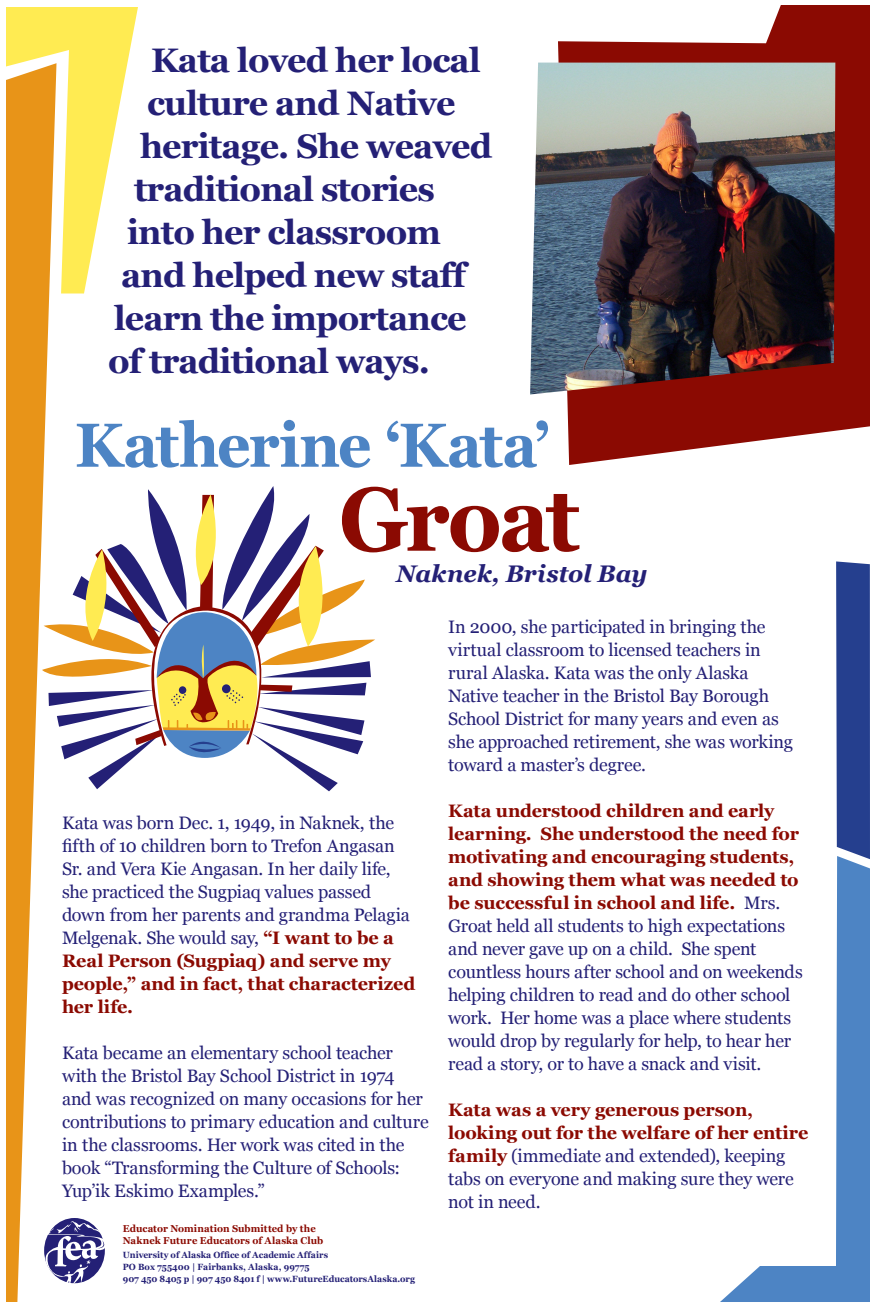
<style>
.page{position:relative;width:876px;height:1308px;background:#fff}
.page>*{position:absolute;margin:0;border:0;box-sizing:border-box;transform-origin:0 0}
.t1{font:700 90px "Georgia";letter-spacing:-.035em;color:#8b0a02;scale:.95 1}
.t2{font:700 62px "Georgia";letter-spacing:-.01em;color:#4d84c4;scale:.95 1}
.t3{font:700 34px "Georgia";letter-spacing:-.025em;color:#242076}
.t4{font:italic 700 24px "Georgia";letter-spacing:-.005em;color:#242076}
.t5{font:18px/23px "Georgia";letter-spacing:-.01em;color:#242076}
.t6{font:700 10px/12px "Georgia";color:#8b0a02;scale:.95 1}
.t7{font:700 9px "Georgia";letter-spacing:.005em;color:#242076;scale:.95 1}
.s1{font-weight:700;color:#8b0a02}
</style>
<div class="page">
<svg style="left:558px;top:5px;width:312px;height:460px;fill:#8b0a02"></svg>
<svg style="left:6px;top:294px;width:44px;height:1008px;fill:#e89418"></svg>
<svg style="left:720px;top:859px;width:150px;height:443px"></svg>
<svg style="left:836px;top:561px;width:34px;height:298px;background:#304994"></svg>
<img style="left:530px;top:63px;width:305px;height:331px">
<svg style="left:6px;top:7px;width:132px;height:287px"></svg>
<svg style="left:40px;top:1221px;width:65px;height:68px"></svg>
<svg style="left:42px;top:486px;width:333px;height:305px"></svg>
<p class="t3" style="left:151px;top:38px;width:331px">Kata loved her local</p>
<p class="t3" style="left:147px;top:81px;width:310px">culture and Native</p>
<p class="t3" style="left:140px;top:124px;width:354px">heritage. She weaved</p>
<p class="t3" style="left:134px;top:167px;width:303px">traditional stories</p>
<p class="t3" style="left:127px;top:210px;width:316px">into her classroom</p>
<p class="t3" style="left:121px;top:253px;width:346px">and helped new staff</p>
<p class="t3" style="left:114px;top:296px;width:354px">learn the importance</p>
<p class="t3" style="left:108px;top:339px;width:323px">of traditional ways.</p>
<p class="t2" style="left:75px;top:405px;width:501px">Katherine ‘Kata’</p>
<p class="t1" style="left:339px;top:462px;width:255px">Groat</p>
<p class="t4" style="left:396px;top:558px;width:253px">Naknek, Bristol Bay</p>
<p class="t5" style="left:62px;top:811px;width:355px">Kata was born Dec. 1, 1949, in Naknek, the fifth of 10 children born to Trefon Angasan Sr. and Vera Kie Angasan. In her daily life, she practiced the Sugpiaq values passed down from her parents and grandma Pelagia Melgenak. She would say, <span class="s1">“I want to be a Real Person (Sugpiaq) and serve my people,” and in fact, that characterized her life.</span></p>
<p class="t5" style="left:62px;top:1041px;width:368px">Kata became an elementary school teacher with the Bristol Bay School District in 1974<br>and was recognized on many occasions for her contributions to primary education and culture in the classrooms. Her work was cited in the book “Transforming the Culture of Schools:<br>Yup’ik Eskimo Examples.”</p>
<p class="t6" style="left:123px;top:1223px;width:213px">Educator Nomination Submitted by the<br>Naknek Future Educators of Alaska Club</p>
<p class="t7" style="left:123px;top:1250px;width:218px">University of Alaska Office of Academic Affairs</p>
<p class="t7" style="left:123px;top:1261px;width:198px">PO Box 755400 | Fairbanks, Alaska, 99775</p>
<p class="t7" style="left:123px;top:1273px;width:309px">907 450 8405 p | 907 450 8401 f | www.FutureEducatorsAlaska.org</p>
<p class="t5" style="left:448px;top:615px;width:346px">In 2000, she participated in bringing the virtual classroom to licensed teachers in rural Alaska. Kata was the only Alaska Native teacher in the Bristol Bay Borough School District for many years and even as she approached retirement, she was working toward a master’s degree.</p>
<p class="t5" style="left:448px;top:799px;width:356px"><span class="s1">Kata understood children and early learning. She understood the need for motivating and encouraging students, and showing them what was needed to be successful in school and life.</span> Mrs.<br>Groat held all students to high expectations and never gave up on a child. She spent countless hours after school and on weekends helping children to read and do other school work. Her home was a place where students would drop by regularly for help, to hear her read a story, or to have a snack and visit.</p>
<p class="t5" style="left:448px;top:1098px;width:362px"><span class="s1">Kata was a very generous person, looking out for the welfare of her entire family</span> (immediate and extended), keeping tabs on everyone and making sure they were not in need.</p>
</div>
